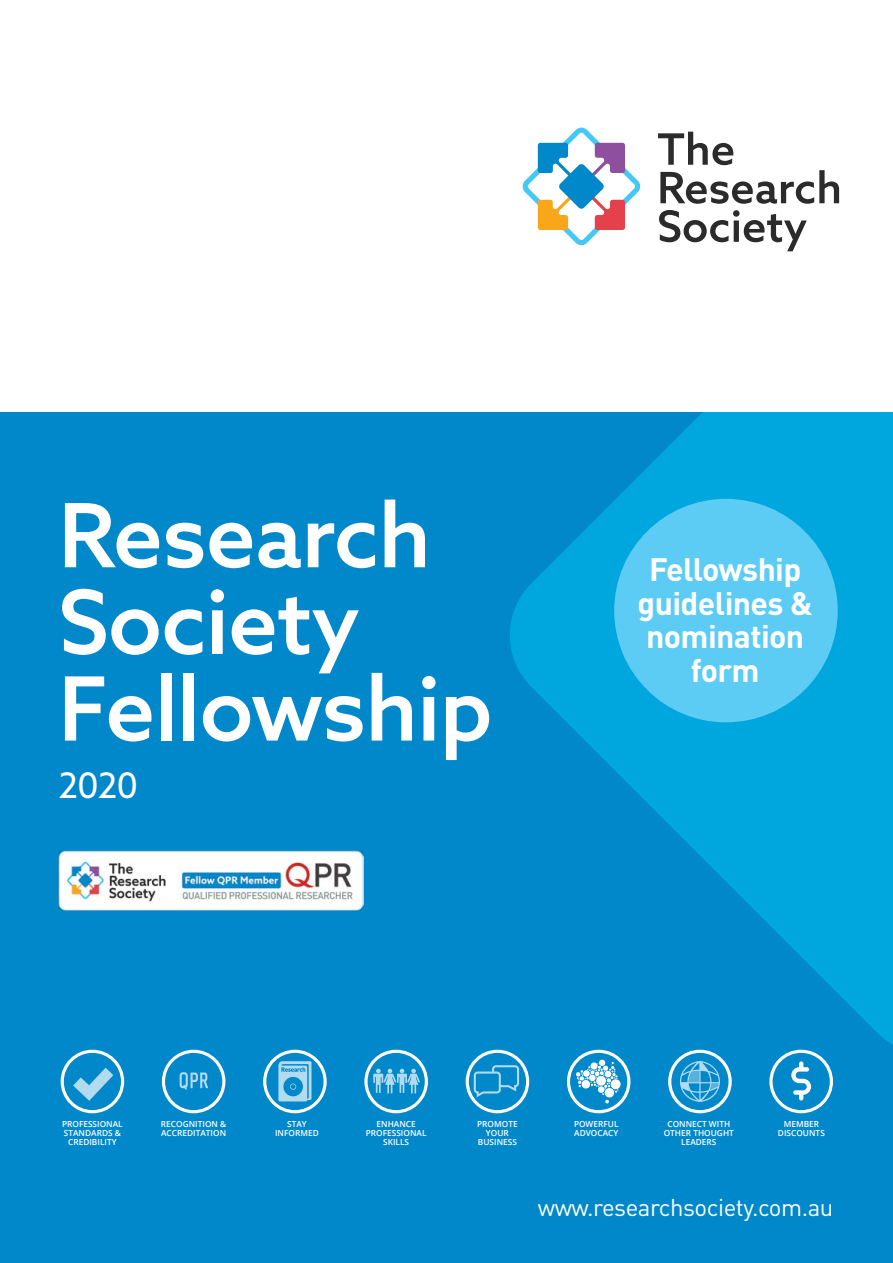
<style>
.page{position:relative;width:893px;height:1263px;background:#fff}
.page>*{position:absolute;margin:0;border:0;box-sizing:border-box;transform-origin:0 0}
.t1{font:500 88.65px/86.7px "Azo Sans";letter-spacing:-.01em;color:#fff}
.t2{font:35.25px "Azo Sans";color:#fff}
.t3{font:700 32.1px/33.5px "DIN";letter-spacing:-.02em;color:#fff;text-align:center}
.t4{font:24px "DIN";letter-spacing:-.02em;color:#fff}
.t5{font:600 8.25px/9px "Open Sans";color:#fff;text-align:center}
</style>
<div class="page">
<div style="left:0;top:412px;width:893px;height:851px;background:#0088cb"></div>
<svg style="left:510px;top:412px;width:383px;height:638px;fill:#00a7df"></svg>
<svg style="left:364px;top:1050px;width:64px;height:63px"></svg>
<svg style="left:263px;top:1050px;width:64px;height:63px"></svg>
<svg style="left:769px;top:1050px;width:64px;height:63px"></svg>
<svg style="left:668px;top:1050px;width:64px;height:63px"></svg>
<svg style="left:466px;top:1050px;width:63px;height:63px"></svg>
<svg style="left:162px;top:1050px;width:63px;height:63px"></svg>
<svg style="left:61px;top:1050px;width:63px;height:63px"></svg>
<svg style="left:567px;top:1050px;width:63px;height:63px"></svg>
<svg style="left:658px;top:132px;width:181px;height:72px"></svg>
<svg style="left:659px;top:210px;width:148px;height:41px"></svg>
<svg style="left:523px;top:128px;width:118px;height:117px"></svg>
<div style="left:614px;top:499px;width:224px;height:223px;background:#5dccf5;border-radius:50%"></div>
<img style="left:58px;top:850px;width:305px;height:60px">
<h1 class="t1" style="left:58px;top:491px;width:436px">Research<br>Society<br>Fellowship</h1>
<h2 class="t2" style="left:58px;top:762px;width:81px">2020</h2>
<h3 class="t3" style="left:638px;top:552px;width:177px">Fellowship guidelines &amp; nomination form</h3>
<p class="t5" style="left:62px;top:1119px;width:62px">PROFESSIONAL<br>STANDARDS &amp;<br>CREDIBILITY</p>
<p class="t5" style="left:574px;top:1119px;width:46px;text-align:left">POWERFUL<br>ADVOCACY</p>
<p class="t5" style="left:664px;top:1119px;width:72px">CONNECT WITH<br>OTHER THOUGHT<br>LEADERS</p>
<p class="t5" style="left:161px;top:1119px;width:67px;text-align:left">RECOGNITION &amp;<br>ACCREDITATION</p>
<p class="t5" style="left:477px;top:1119px;width:42px">PROMOTE<br>YOUR<br>BUSINESS</p>
<p class="t5" style="left:275px;top:1119px;width:45px">STAY<br>INFORMED</p>
<p class="t5" style="left:778px;top:1120px;width:48px">MEMBER<br>DISCOUNTS</p>
<p class="t5" style="left:366px;top:1120px;width:62px">ENHANCE<br>PROFESSIONAL<br>SKILLS</p>
<h3 class="t4" style="left:538px;top:1192px;width:297px">www.researchsociety.com.au</h3>
</div>
